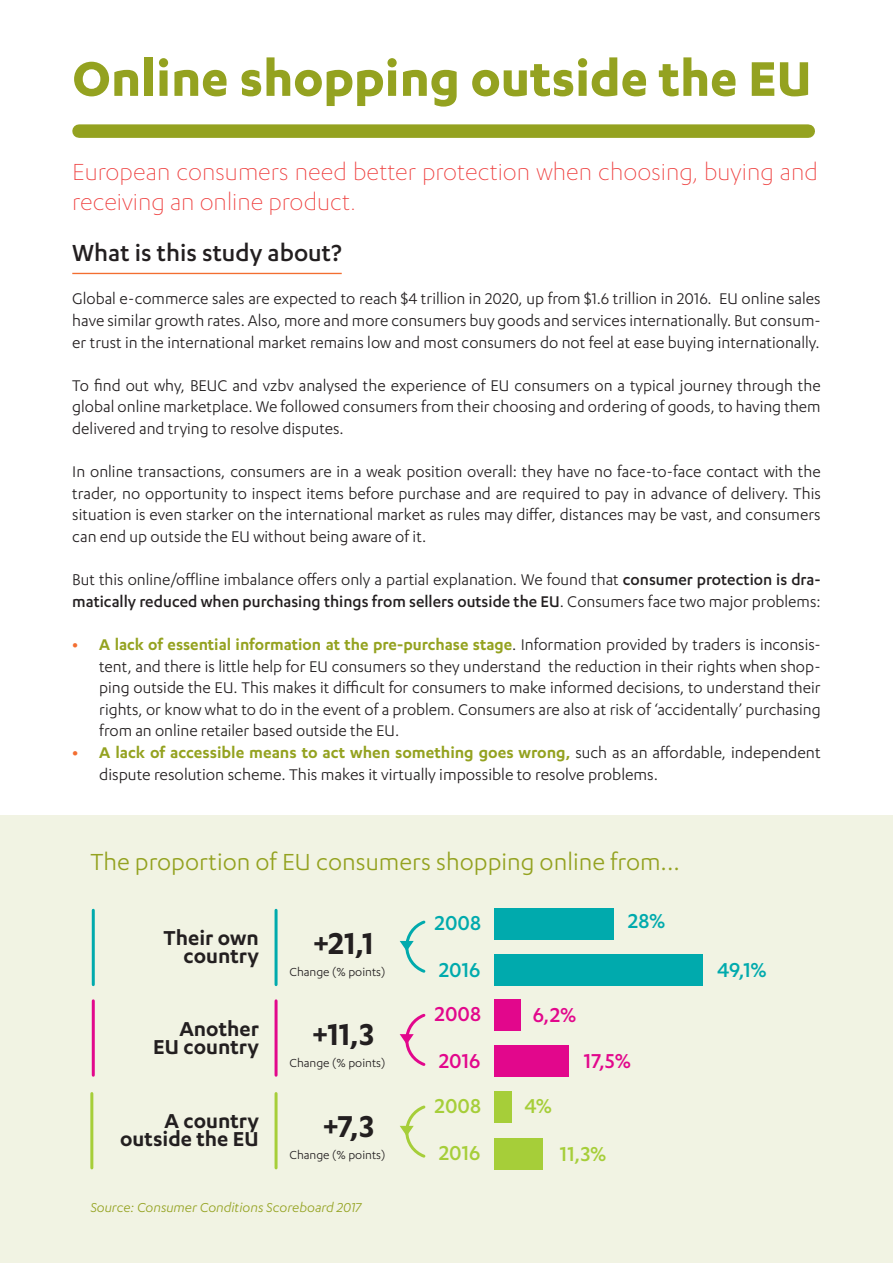
<style>
.page{position:relative;width:893px;height:1263px;background:#fff}
.page>*{position:absolute;margin:0;border:0;box-sizing:border-box;transform-origin:0 0}
.Tittle{font:700 56.55px "Karbon";color:#94a220}
.t1{font:600 35.1px "Karbon";color:#231f20}
.t2{font:300 27px/30px "Karbon";color:#ee3d3c}
.t3{font:27px "Karbon";color:#94a220}
.SUB_orange{font:500 27px "Karbon";color:#231f20}
.t4{font:600 23.4px/18px "Karbon";color:#231f20;text-align:right}
.t5{font:500 23.4px "Karbon";color:#e2078c}
.t6{font:500 23.4px "Karbon";color:#00aaad}
.t7{font:500 23.4px "Karbon";color:#a6ce39}
.t8{font:18px/21.6px "Karbon";color:#231f20;text-align:justify}
.t9{font:italic 15px "Karbon";color:#94a220}
.t10{font:13.5px "Karbon";color:#231f20}
.s1{font-weight:500}
.s2{font-weight:700;color:#f36e31}
.s3{font-weight:600;color:#94a220}
</style>
<div class="page">
<div style="left:0;top:816px;width:893px;height:447px;background:#f1f3e3"></div>
<hr style="left:72px;top:273px;width:270px;height:1px;background:#f36e31">
<div style="left:79px;top:124px;width:729px;height:14px;background:#94a220"></div>
<div style="left:494px;top:909px;width:119px;height:31px;background:#00aaad"></div>
<div style="left:494px;top:955px;width:209px;height:31px;background:#00aaad"></div>
<hr style="left:275px;top:910px;width:3px;height:75px;background:#00aaad">
<svg style="left:400px;top:920px;width:26px;height:53px"></svg>
<div style="left:494px;top:999px;width:26px;height:31px;background:#e2078c"></div>
<div style="left:494px;top:1045px;width:74px;height:31px;background:#e2078c"></div>
<hr style="left:275px;top:1001px;width:3px;height:74px;background:#e2078c">
<svg style="left:400px;top:1013px;width:26px;height:53px"></svg>
<div style="left:494px;top:1092px;width:17px;height:31px;background:#a6ce39"></div>
<div style="left:494px;top:1138px;width:48px;height:31px;background:#a6ce39"></div>
<hr style="left:275px;top:1093px;width:3px;height:75px;background:#a6ce39">
<svg style="left:400px;top:1105px;width:26px;height:53px"></svg>
<hr style="left:92px;top:910px;width:3px;height:75px;background:#00aaad">
<hr style="left:92px;top:1001px;width:3px;height:74px;background:#e2078c">
<hr style="left:90px;top:1093px;width:3px;height:75px;background:#a6ce39">
<p class="Tittle" style="left:72px;top:46px;width:741px">Online shopping outside the EU</p>
<p class="t2" style="left:72px;top:156px;width:747px">European consumers need better protection when choosing, buying and receiving an online product.</p>
<p class="SUB_orange" style="left:72px;top:238px;width:271px">What is this study about?</p>
<p class="t8" style="left:72px;top:288px;width:750px">Global e-commerce sales are expected to reach $4 trillion in 2020, up from $1.6 trillion in 2016. EU online sales have similar growth rates. Also, more and more consumers buy goods and services internationally. But consum&shy;er trust in the international market remains low and most consumers do not feel at ease buying internationally.</p>
<p class="t8" style="left:72px;top:374px;width:750px">To find out why, BEUC and vzbv analysed the experience of EU consumers on a typical journey through the global online marketplace. We followed consumers from their choosing and ordering of goods, to having them delivered and trying to resolve disputes.</p>
<p class="t8" style="left:72px;top:460px;width:750px">In online transactions, consumers are in a weak position overall: they have no face-to-face contact with the trader, no opportunity to inspect items before purchase and are required to pay in advance of delivery. This situation is even starker on the international market as rules may differ, distances may be vast, and consumers can end up outside the EU without being aware of it.</p>
<p class="t8" style="left:72px;top:568px;width:750px">But this online/offline imbalance offers only a partial explanation. We found that <span class="s1">consumer protection is dra&shy;matically reduced when purchasing things from sellers outside the EU</span>. Consumers face two major problems:</p>
<p class="t8" style="left:99px;top:633px;width:723px;text-indent:-27px"><span class="s2">•</span> <span class="s3">A lack of essential information at the pre-purchase stage</span>. Information provided by traders is inconsis&shy;tent, and there is little help for EU consumers so they understand the reduction in their rights when shop&shy;ping outside the EU. This makes it difficult for consumers to make informed decisions, to understand their rights, or know what to do in the event of a problem. Consumers are also at risk of ‘accidentally’ purchasing from an online retailer based outside the EU.</p>
<p class="t8" style="left:99px;top:741px;width:723px;text-indent:-27px"><span class="s2">•</span> <span class="s3">A lack of accessible means to act when something goes wrong,</span> such as an affordable, independent dispute resolution scheme. This makes it virtually impossible to resolve problems.</p>
<p class="t3" style="left:90px;top:846px;width:591px">The proportion of EU consumers shopping online from...</p>
<p class="t4" style="left:164px;top:928px;width:97px">Their own country</p>
<p class="t4" style="left:153px;top:1019px;width:107px">Another<br>EU country</p>
<p class="t4" style="left:120px;top:1111px;width:140px">A country outside the EU</p>
<p class="t1" style="left:313px;top:923px;width:62px">+21,1</p>
<p class="t10" style="left:289px;top:964px;width:98px">Change (% points)</p>
<p class="t1" style="left:312px;top:1014px;width:64px">+11,3</p>
<p class="t10" style="left:289px;top:1055px;width:98px">Change (% points)</p>
<p class="t1" style="left:323px;top:1107px;width:53px">+7,3</p>
<p class="t10" style="left:289px;top:1148px;width:98px">Change (% points)</p>
<p class="t9" style="left:90px;top:1199px;width:273px">Source: Consumer Conditions Scoreboard 2017</p>
<p class="t6" style="left:435px;top:910px;width:48px">2008</p>
<p class="t6" style="left:439px;top:957px;width:43px">2016</p>
<p class="t5" style="left:435px;top:1000px;width:48px">2008</p>
<p class="t5" style="left:439px;top:1047px;width:43px">2016</p>
<p class="t7" style="left:435px;top:1093px;width:48px">2008</p>
<p class="t7" style="left:439px;top:1140px;width:43px">2016</p>
<p class="t6" style="left:628px;top:908px;width:39px">28%</p>
<p class="t5" style="left:533px;top:1001px;width:45px">6,2%</p>
<p class="t7" style="left:524px;top:1093px;width:29px">4%</p>
<p class="t5" style="left:584px;top:1048px;width:49px">17,5%</p>
<p class="t7" style="left:560px;top:1141px;width:48px">11,3%</p>
<p class="t6" style="left:717px;top:957px;width:51px">49,1%</p>
</div>
